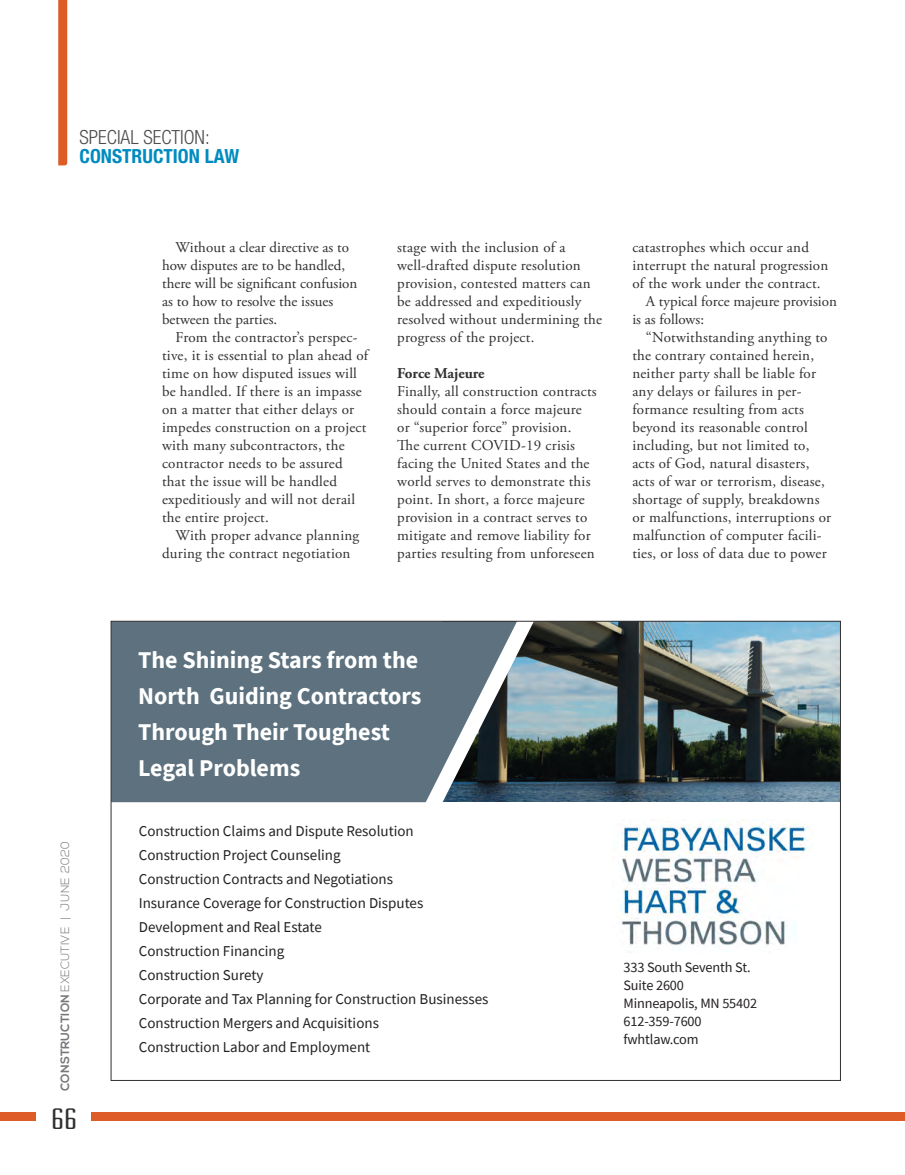
<style>
.page{position:relative;width:905px;height:1175px;background:#fff}
.page>*{position:absolute;margin:0;border:0;box-sizing:border-box;transform-origin:0 0}
.t1{font:30px "Arvil Sans";color:#312f30;scale:1.3 1}
.t2{font:700 24px/36px "Source Sans Pro";color:#fff}
.t3{font:300 condensed 19.5px "Helvetica Neue";color:#4b4c4d}
.t4{font:700 condensed 19.5px "Helvetica Neue";color:#008bc0}
.Body{font:15px/18px "Adobe Garamond Pro";letter-spacing:.015em;color:#312f30}
.Body_No_Indent{font:15px/18px "Adobe Garamond Pro";letter-spacing:.015em;color:#312f30}
.t5{font:15px/24px "Source Sans Pro";color:#231f20}
.Subhead{font:700 15px "Adobe Garamond Pro";color:#312f30}
.t6{font:14.25px/18px "Source Sans Pro";letter-spacing:-.01em;color:#231f20}
.t7{font:300 12px "Nexa";letter-spacing:.005em;color:#76787b}
.s1{font-weight:700}
</style>
<div class="page">
<div style="left:91px;top:1112px;width:813px;height:8px;background:#dd5c27"></div>
<div style="left:0;top:1112px;width:36px;height:8px;background:#dd5c27"></div>
<svg style="left:58px;top:0;width:9px;height:165px"></svg>
<img style="left:549px;top:623px;width:289px;height:178px">
<div style="left:113px;top:623px;width:291px;height:179px;background:#5d717e"></div>
<img style="left:619px;top:819px;width:191px;height:127px">
<svg style="left:404px;top:623px;width:145px;height:180px;background:#67777f"></svg>
<p class="t3" style="left:80px;top:125px;width:132px">SPECIAL SECTION:</p>
<p class="t4" style="left:80px;top:144px;width:161px">CONSTRUCTION LAW</p>
<p class="Body" style="left:162px;top:239px;width:197px;text-indent:14px">Without a clear directive as to how disputes are to be handled, there will be significant confusion as to how to resolve the issues between the parties.</p>
<p class="Body" style="left:162px;top:329px;width:208px;text-indent:14px">From the contractor’s perspec&shy;tive, it is essential to plan ahead of time on how disputed issues will be handled. If there is an impasse on a matter that either delays or impedes construction on a project with many subcontractors, the contractor needs to be assured that the issue will be handled expeditiously and will not derail the entire project.</p>
<p class="Body" style="left:162px;top:527px;width:199px;text-indent:14px">With proper advance planning during the contract negotiation</p>
<p class="Body" style="left:397px;top:239px;width:206px">stage with the inclusion of a well-drafted dispute resolution provision, contested matters can be addressed and expeditiously resolved without undermining the progress of the project.</p>
<p class="Subhead" style="left:397px;top:365px;width:89px">Force Majeure</p>
<p class="Body_No_Indent" style="left:397px;top:383px;width:201px">Finally, all construction contracts should contain a force majeure or “superior force” provision.<br>The current COVID-19 crisis facing the United States and the world serves to demonstrate this point. In short, a force majeure provision in a contract serves to mitigate and remove liability for parties resulting from unforeseen</p>
<p class="Body_No_Indent" style="left:632px;top:239px;width:197px">catastrophes which occur and interrupt the natural progression of the work under the contract.</p>
<p class="Body" style="left:632px;top:293px;width:206px;text-indent:14px">A typical force majeure provision is as follows:</p>
<p class="Body" style="left:632px;top:329px;width:200px;text-indent:14px">“Notwithstanding anything to the contrary contained herein, neither party shall be liable for any delays or failures in per&shy;formance resulting from acts beyond its reasonable control including, but not limited to, acts of God, natural disasters, acts of war or terrorism, disease, shortage of supply, breakdowns or malfunctions, interruptions or malfunction of computer facili&shy;ties, or loss of data due to power</p>
<p class="t7" style="left:58px;top:1090px;width:251px;rotate:-90deg"><span class="s1">CONSTRUCTION</span> EXECUTIVE | JUNE 2020</p>
<h1 class="t1" style="left:52px;top:1102px;width:21px">66</h1>
<p class="t2" style="left:138px;top:641px;width:285px">The Shining Stars from the<br>North Guiding Contractors<br>Through Their Toughest<br>Legal Problems</p>
<p class="t5" style="left:139px;top:819px;width:351px">Construction Claims and Dispute Resolution Construction Project Counseling<br>Construction Contracts and Negotiations<br>Insurance Coverage for Construction Disputes Development and Real Estate<br>Construction Financing<br>Construction Surety<br>Corporate and Tax Planning for Construction Businesses Construction Mergers and Acquisitions<br>Construction Labor and Employment</p>
<p class="t6" style="left:623px;top:958px;width:135px">333 South Seventh St.<br>Suite 2600<br>Minneapolis, MN 55402<br>612-359-7600 fwhtlaw.com</p>
</div>
